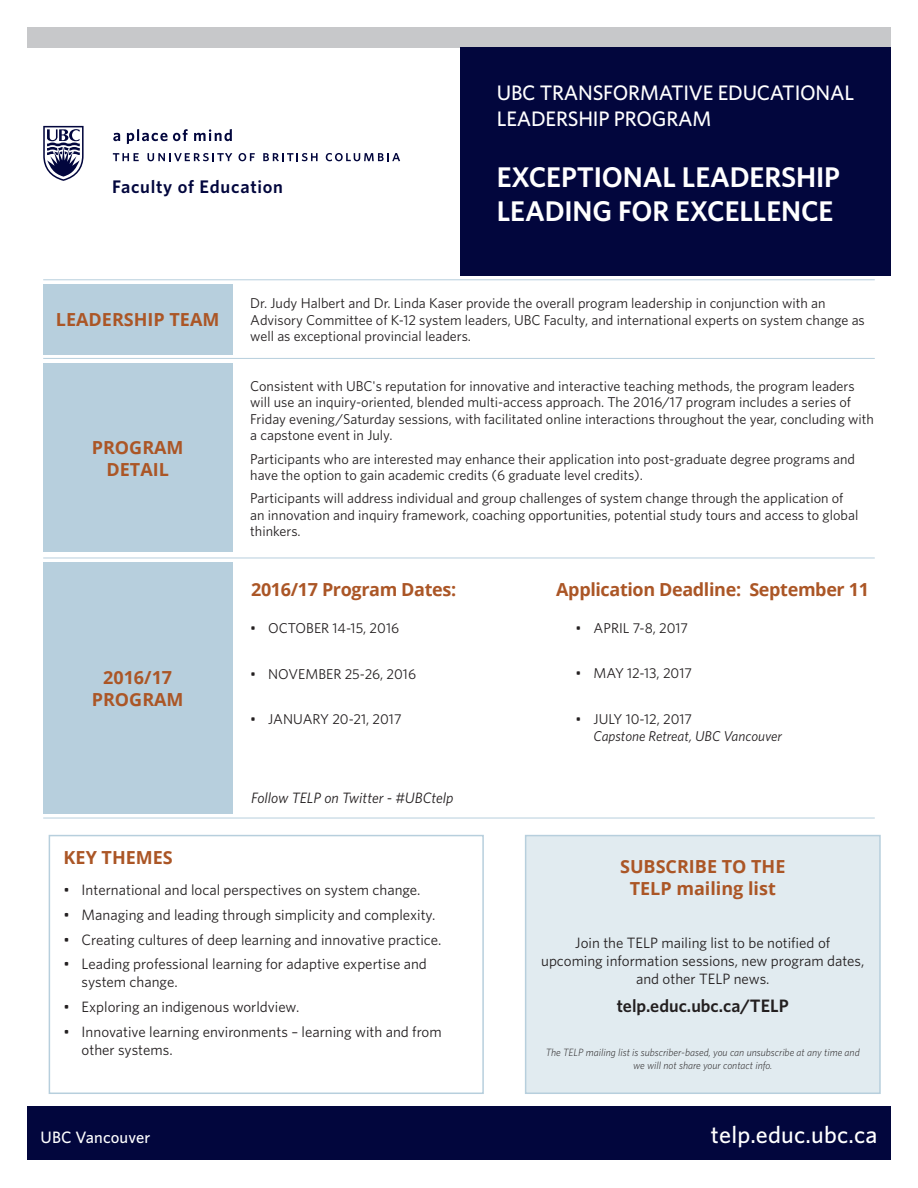
<style>
.page{position:relative;width:918px;height:1188px;background:#fff}
.page>*{position:absolute;margin:0;border:0;box-sizing:border-box;transform-origin:0 0}
.t1{font:600 28.5px/34.2px "Whitney";letter-spacing:-.005em;color:#fff}
.t2{font:500 24px "Whitney";letter-spacing:.01em;color:#fff}
.t3{font:500 21px/25.2px "Whitney";letter-spacing:-.01em;color:#fff}
.t4{font:600 18.3px "Whitney";letter-spacing:.04em;color:#02063d}
.Box_Header{font:700 18px/21.6px "Open Sans";color:#ab5626;text-align:center}
.Box_Header-2{font:700 18px "Open Sans";letter-spacing:-.02em;color:#ab5626}
.t5{font:600 18px "Whitney";color:#231f20}
.t6{font:500 16.5px "Whitney";letter-spacing:.01em;color:#fff}
.t7{font:15px/18px "Whitney";color:#231f20}
.Indent_Paragraph{font:italic 15px "Whitney";color:#231f20}
.t8{font:14.25px/16.5px "Whitney";color:#231f20}
.t9{font:italic 14.25px/16.5px "Whitney";color:#231f20}
.t10{font:italic 300 10.5px/13.5px "Whitney";color:#231f20;text-align:center}
.s1{font-style:normal}
</style>
<div class="page">
<div style="left:27px;top:1106px;width:864px;height:54px;background:#02063d"></div>
<svg style="left:113px;top:153px;width:26px;height:8px"></svg>
<svg style="left:148px;top:153px;width:84px;height:8px"></svg>
<svg style="left:239px;top:153px;width:16px;height:8px"></svg>
<svg style="left:263px;top:153px;width:55px;height:8px"></svg>
<svg style="left:326px;top:153px;width:74px;height:8px"></svg>
<svg style="left:43px;top:126px;width:41px;height:55px"></svg>
<svg style="left:113px;top:133px;width:7px;height:8px"></svg>
<svg style="left:127px;top:129px;width:61px;height:15px"></svg>
<svg style="left:194px;top:129px;width:38px;height:12px"></svg>
<div style="left:27px;top:27px;width:864px;height:21px;background:#c7c8ca"></div>
<div style="left:460px;top:47px;width:431px;height:229px;background:#02063d"></div>
<div style="left:43px;top:363px;width:189px;height:189px;background:#b7cfdd"></div>
<hr style="left:43px;top:279px;width:832px;height:1px;background:#b7cfdd">
<div style="left:43px;top:562px;width:189px;height:252px;background:#b7cfdd"></div>
<hr style="left:43px;top:558px;width:832px;height:1px;background:#b7cfdd">
<div style="left:49px;top:835px;width:435px;height:259px;border:2px solid #b7cfdd"></div>
<div style="left:43px;top:284px;width:189px;height:70px;background:#b7cfdd"></div>
<hr style="left:43px;top:818px;width:832px;height:1px;background:#b7cfdd">
<hr style="left:43px;top:358px;width:832px;height:1px;background:#b7cfdd">
<div style="left:526px;top:836px;width:354px;height:257px;background:#e1ebf0"></div>
<div style="left:525px;top:835px;width:356px;height:259px;border:2px solid #b7cfdd"></div>
<p class="t4" style="left:112px;top:174px;width:172px">Faculty of Education</p>
<p class="t3" style="left:497px;top:80px;width:359px">UBC TRANSFORMATIVE EDUCATIONAL<br>LEADERSHIP PROGRAM</p>
<p class="t1" style="left:497px;top:159px;width:345px">EXCEPTIONAL LEADERSHIP<br>LEADING FOR EXCELLENCE</p>
<p class="Box_Header" style="left:56px;top:308px;width:165px">LEADERSHIP TEAM</p>
<p class="Box_Header" style="left:92px;top:436px;width:93px">PROGRAM</p>
<p class="Box_Header" style="left:107px;top:458px;width:64px">DETAIL</p>
<p class="Box_Header" style="left:92px;top:666px;width:93px">2016/17<br>PROGRAM</p>
<p class="t8" style="left:250px;top:295px;width:616px">Dr. Judy Halbert and Dr. Linda Kaser provide the overall program leadership in conjunction with an<br>Advisory Committee of K-12 system leaders, UBC Faculty, and international experts on system change as well as exceptional provincial leaders.</p>
<p class="t8" style="left:250px;top:377px;width:625px">Consistent with UBC's reputation for innovative and interactive teaching methods, the program leaders will use an inquiry-oriented, blended multi-access approach. The 2016/17 program includes a series of Friday evening/Saturday sessions, with facilitated online interactions throughout the year, concluding with a capstone event in July.</p>
<p class="t8" style="left:250px;top:450px;width:606px">Participants who are interested may enhance their application into post-graduate degree programs and have the option to gain academic credits (6 graduate level credits).</p>
<p class="t8" style="left:250px;top:490px;width:610px">Participants will address individual and group challenges of system change through the application of an innovation and inquiry framework, coaching opportunities, potential study tours and access to global thinkers.</p>
<p class="Box_Header-2" style="left:251px;top:577px;width:207px">2016/17 Program Dates:</p>
<p class="Box_Header-2" style="left:556px;top:577px;width:314px">Application Deadline: September 11</p>
<p class="t8" style="left:250px;top:619px;width:150px">• OCTOBER 14-15, 2016</p>
<p class="t8" style="left:250px;top:666px;width:167px">• NOVEMBER 25-26, 2016</p>
<p class="t8" style="left:250px;top:711px;width:153px">• JANUARY 20-21, 2017</p>
<p class="Indent_Paragraph" style="left:251px;top:788px;width:204px">Follow TELP on Twitter - #UBCtelp</p>
<p class="t8" style="left:576px;top:619px;width:114px">• APRIL 7-8, 2017</p>
<p class="t8" style="left:576px;top:664px;width:118px">• MAY 12-13, 2017</p>
<p class="t9" style="left:594px;top:711px;width:190px;text-indent:-18px"><span class="s1">• JULY 10-12, 2017<br></span>Capstone Retreat, UBC Vancouver</p>
<p class="Box_Header" style="left:64px;top:846px;width:111px">KEY THEMES</p>
<p class="t7" style="left:64px;top:881px;width:358px">• International and local perspectives on system change.</p>
<p class="t7" style="left:64px;top:905px;width:373px">• Managing and leading through simplicity and complexity.</p>
<p class="t7" style="left:64px;top:930px;width:379px">• Creating cultures of deep learning and innovative practice.</p>
<p class="t7" style="left:82px;top:955px;width:347px;text-indent:-18px">• Leading professional learning for adaptive expertise and system change.</p>
<p class="t7" style="left:64px;top:998px;width:237px">• Exploring an indigenous worldview.</p>
<p class="t7" style="left:82px;top:1022px;width:362px;text-indent:-18px">• Innovative learning environments – learning with and from other systems.</p>
<p class="Box_Header" style="left:620px;top:856px;width:167px">SUBSCRIBE TO THE<br>TELP mailing list</p>
<p class="t7" style="left:541px;top:933px;width:325px;text-align:center">Join the TELP mailing list to be notified of<br>upcoming information sessions, new program dates, and other TELP news.</p>
<p class="t5" style="left:617px;top:994px;width:174px">telp.educ.ubc.ca/TELP</p>
<p class="t10" style="left:546px;top:1045px;width:315px">The TELP mailing list is subscriber-based, you can unsubscribe at any time and we will not share your contact info.</p>
<p class="t6" style="left:40px;top:1126px;width:111px">UBC Vancouver</p>
<p class="t2" style="left:711px;top:1119px;width:168px">telp.educ.ubc.ca</p>
</div>
